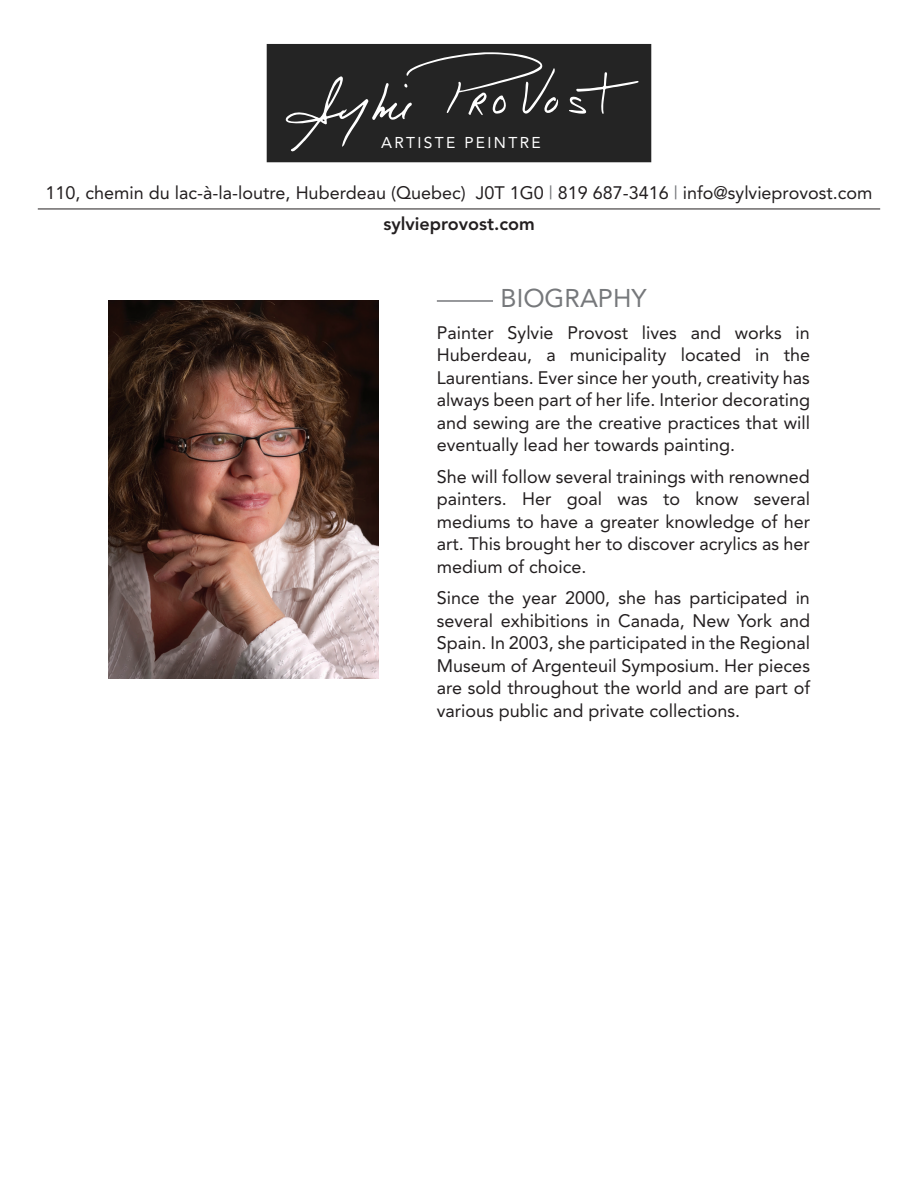
<style>
.page{position:relative;width:918px;height:1188px;background:#fff}
.page>*{position:absolute;margin:0;border:0;box-sizing:border-box;transform-origin:0 0}
.t1{font:25.5px "Avenir";color:#76787b}
.t2{font:18px/22.5px "Avenir";color:#231f20;text-align:justify}
.t3{font:15.6px "Avenir";letter-spacing:.15em;color:#fff}
.s1{color:#76787b}
.s2{font-weight:800}
</style>
<div class="page">
<hr style="left:38px;top:209px;width:842px;height:1px;background:#231f20">
<img style="left:108px;top:300px;width:270px;height:378px">
<hr style="left:437px;top:300px;width:56px;height:2px;background:#76787b">
<div style="left:266px;top:44px;width:386px;height:119px;background:#242424"></div>
<svg style="left:569px;top:72px;width:70px;height:42px;background:#3c3c3c"></svg>
<svg style="left:285px;top:52px;width:274px;height:100px;background:#343434"></svg>
<p class="t3" style="left:381px;top:130px;width:161px">ARTISTE PEINTRE</p>
<p class="t2" style="left:46px;top:178px;width:828px;line-height:30.6px;text-align:center">110, chemin du lac-à-la-loutre, Huberdeau (Quebec) J0T 1G0 <span class="s1">|</span> 819 687-3416 <span class="s1">|</span> info@sylvieprovost.com <span class="s2">sylvieprovost.com</span></p>
<h1 class="t1" style="left:501px;top:283px;width:148px">BIOGRAPHY</h1>
<p class="t2" style="left:437px;top:321px;width:375px">Painter Sylvie Provost lives and works in Huberdeau, a municipality located in the Laurentians. Ever since her youth, creativity has always been part of her life. Interior decorating and sewing are the creative practices that will eventually lead her towards painting.</p>
<p class="t2" style="left:437px;top:465px;width:375px">She will follow several trainings with renowned painters. Her goal was to know several mediums to have a greater knowledge of her art. This brought her to discover acrylics as her medium of choice.</p>
<p class="t2" style="left:437px;top:587px;width:375px">Since the year 2000, she has participated in several exhibitions in Canada, New York and Spain. In 2003, she participated in the Regional Museum of Argenteuil Symposium. Her pieces are sold throughout the world and are part of various public and private collections.</p>
</div>
